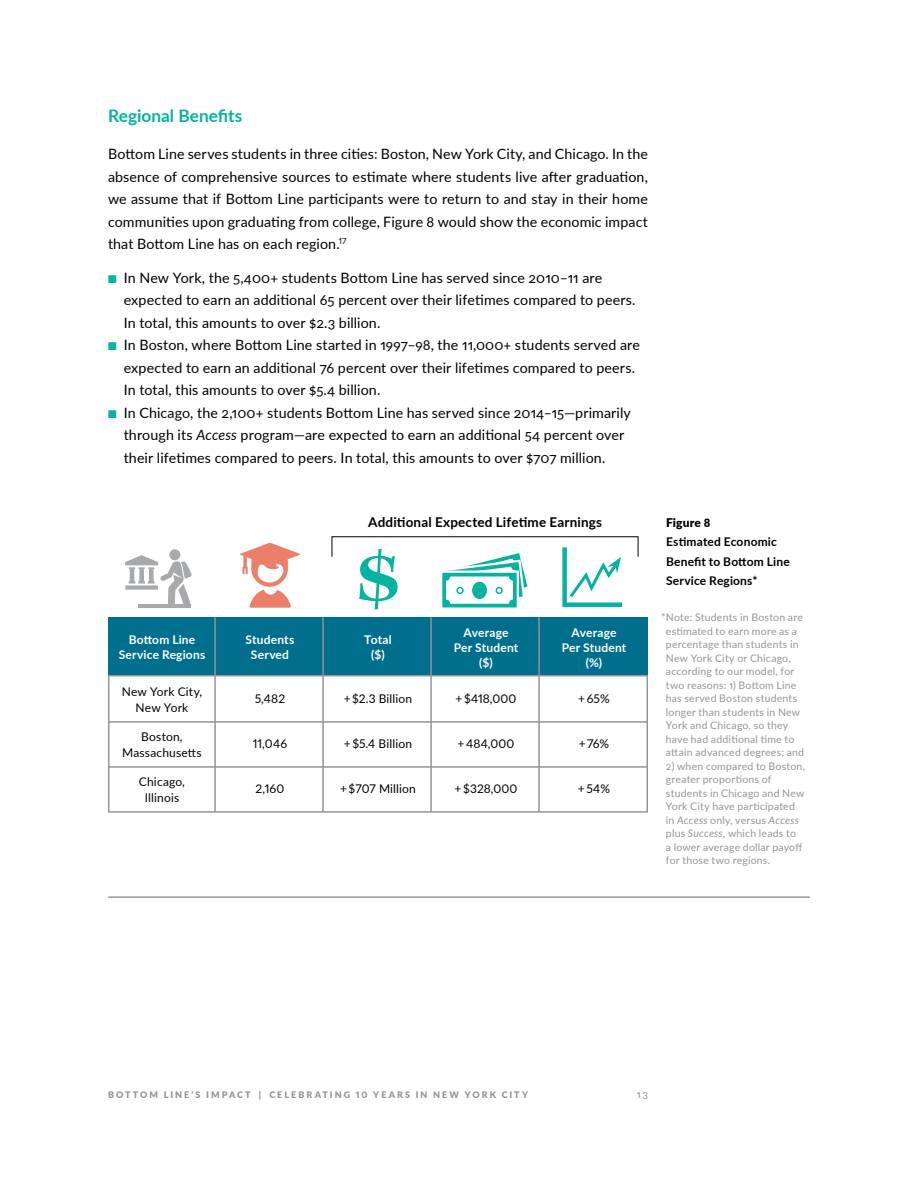
<style>
.page{position:relative;width:918px;height:1188px;background:#fff}
.page>*{position:absolute;margin:0;border:0;box-sizing:border-box;transform-origin:0 0}
.t1{font:600 expanded 75px "Kepler Std";color:#06b2a0}
.t2{font:700 17.25px "Lato";color:#06b2a0}
.t3{font:14.25px/22.5px "Lato";letter-spacing:.01em;color:#000}
.t4{font:700 13.5px "Lato";letter-spacing:.01em;color:#000}
.t5{font:12px "Lato";letter-spacing:.01em;color:#000}
.t6{font:700 12px "Lato";letter-spacing:.015em;color:#fff}
.t7{font:700 12px/19.5px "Lato";letter-spacing:.015em;color:#000}
.t8{font:900 12px "Lato";letter-spacing:.015em;color:#000}
.t9{font:10.5px/13.5px "Lato";letter-spacing:.02em;color:#939598}
.t10{font:900 9px "Lato";letter-spacing:.225em;color:#939598}
.s1{color:#06b2a0}
.s2{font-style:italic}
</style>
<div class="page">
<hr style="left:108px;top:896px;width:702px;height:2px;background:#939598">
<div style="left:108px;top:617px;width:540px;height:58px;background:#006f8d"></div>
<svg style="left:240px;top:543px;width:60px;height:65px"></svg>
<svg style="left:442px;top:553px;width:86px;height:55px"></svg>
<div style="left:446px;top:577px;width:67px;height:27px;background:#fff;border-radius:4px"></div>
<div style="left:472px;top:582px;width:15px;height:17px;background:#06b2a0;border-radius:50%"></div>
<div style="left:496px;top:587px;width:7px;height:7px;border:2px solid #06b2a0;border-radius:50%"></div>
<div style="left:456px;top:587px;width:8px;height:7px;border:2px solid #06b2a0;border-radius:50%"></div>
<svg style="left:562px;top:547px;width:60px;height:60px"></svg>
<hr style="left:108px;top:721px;width:540px;height:2px;background:#939598">
<hr style="left:108px;top:766px;width:540px;height:2px;background:#939598">
<hr style="left:108px;top:811px;width:540px;height:2px;background:#939598">
<hr style="left:214px;top:617px;width:2px;height:195px;background:#939598">
<hr style="left:108px;top:676px;width:2px;height:136px;background:#939598">
<hr style="left:646px;top:676px;width:2px;height:136px;background:#939598">
<hr style="left:322px;top:617px;width:2px;height:195px;background:#939598">
<hr style="left:430px;top:617px;width:2px;height:195px;background:#939598">
<hr style="left:538px;top:617px;width:2px;height:195px;background:#939598">
<hr style="left:138px;top:604px;width:52px;height:4px;background:#a7a9ac">
<svg style="left:125px;top:549px;width:67px;height:58px"></svg>
<hr style="left:108px;top:675px;width:540px;height:1px;background:#939598">
<p class="t2" style="left:108px;top:103px;width:136px">Regional Benefits</p>
<p class="t3" style="left:108px;top:142px;width:542px;text-align:justify">Bottom Line serves students in three cities: Boston, New York City, and Chicago. In the absence of comprehensive sources to estimate where students live after graduation, we assume that if Bottom Line participants were to return to and stay in their home communities upon graduating from college, Figure 8 would show the economic impact that Bottom Line has on each region.<sup>17</sup></p>
<p class="t3" style="left:124px;top:266px;width:513px;text-indent:-16px"><span class="s1">■</span> In New York, the 5,400+ students Bottom Line has served since 2010–11 are expected to earn an additional 65 percent over their lifetimes compared to peers.<br>In total, this amounts to over $2.3 billion.</p>
<p class="t3" style="left:124px;top:333px;width:518px;text-indent:-16px"><span class="s1">■</span> In Boston, where Bottom Line started in 1997–98, the 11,000+ students served are expected to earn an additional 76 percent over their lifetimes compared to peers.<br>In total, this amounts to over $5.4 billion.</p>
<p class="t3" style="left:124px;top:401px;width:509px;text-indent:-16px"><span class="s1">■</span> In Chicago, the 2,100+ students Bottom Line has served since 2014–15—primarily through its <span class="s2">Access</span> program—are expected to earn an additional 54 percent over their lifetimes compared to peers. In total, this amounts to over $707 million.</p>
<p class="t4" style="left:368px;top:512px;width:235px">Additional Expected Lifetime Earnings</p>
<h1 class="t1" style="left:355px;top:535px;width:47px">$</h1>
<p class="t6" style="left:129px;top:631px;width:68px">Bottom Line</p>
<p class="t6" style="left:246px;top:631px;width:50px">Students</p>
<p class="t6" style="left:364px;top:631px;width:29px">Total</p>
<p class="t6" style="left:119px;top:646px;width:88px">Service Regions</p>
<p class="t6" style="left:251px;top:646px;width:40px">Served</p>
<p class="t6" style="left:371px;top:646px;width:15px">($)</p>
<p class="t6" style="left:464px;top:624px;width:46px">Average</p>
<p class="t6" style="left:572px;top:624px;width:46px">Average</p>
<p class="t6" style="left:454px;top:639px;width:66px">Per Student</p>
<p class="t6" style="left:562px;top:639px;width:66px">Per Student</p>
<p class="t6" style="left:479px;top:654px;width:15px">($)</p>
<p class="t6" style="left:586px;top:654px;width:18px">(%)</p>
<p class="t5" style="left:122px;top:683px;width:82px">New York City,</p>
<p class="t5" style="left:136px;top:699px;width:54px">New York</p>
<p class="t5" style="left:141px;top:728px;width:43px">Boston,</p>
<p class="t5" style="left:122px;top:744px;width:81px">Massachusetts</p>
<p class="t5" style="left:139px;top:773px;width:48px">Chicago,</p>
<p class="t5" style="left:145px;top:789px;width:36px">Illinois</p>
<p class="t5" style="left:255px;top:690px;width:32px">5,482</p>
<p class="t5" style="left:344px;top:690px;width:70px">+ $2.3 Billion</p>
<p class="t5" style="left:456px;top:690px;width:62px">+ $418,000</p>
<p class="t5" style="left:578px;top:690px;width:33px">+ 65%</p>
<p class="t5" style="left:253px;top:735px;width:36px">11,046</p>
<p class="t5" style="left:344px;top:735px;width:70px">+ $5.4 Billion</p>
<p class="t5" style="left:458px;top:735px;width:58px">+ 484,000</p>
<p class="t5" style="left:579px;top:735px;width:32px">+ 76%</p>
<p class="t5" style="left:256px;top:780px;width:30px">2,160</p>
<p class="t5" style="left:340px;top:780px;width:77px">+ $707 Million</p>
<p class="t5" style="left:455px;top:780px;width:64px">+ $328,000</p>
<p class="t5" style="left:578px;top:780px;width:33px">+ 54%</p>
<p class="t8" style="left:666px;top:513px;width:46px">Figure 8</p>
<p class="t7" style="left:666px;top:531px;width:125px">Estimated Economic<br>Benefit to Bottom Line<br>Service Regions*</p>
<p class="t9" style="left:666px;top:610px;width:140px;text-indent:-5px">*Note: Students in Boston are estimated to earn more as a percentage than students in<br>New York City or Chicago, according to our model, for two reasons: 1) Bottom Line has served Boston students longer than students in New<br>York and Chicago, so they have had additional time to attain advanced degrees; and</p>
<p class="t9" style="left:666px;top:759px;width:141px">2) when compared to Boston, greater proportions of students in Chicago and New<br>York City have participated in <span class="s2">Access</span> only, versus <span class="s2">Access </span>plus <span class="s2">Success</span>, which leads to<br>a lower average dollar payoff for those two regions.</p>
<p class="t10" style="left:108px;top:1088px;width:422px">BOTTOM LINE’S IMPACT | CELEBRATING 10 YEARS IN NEW YORK CITY</p>
<p class="t9" style="left:637px;top:1087px;width:13px">13</p>
</div>
